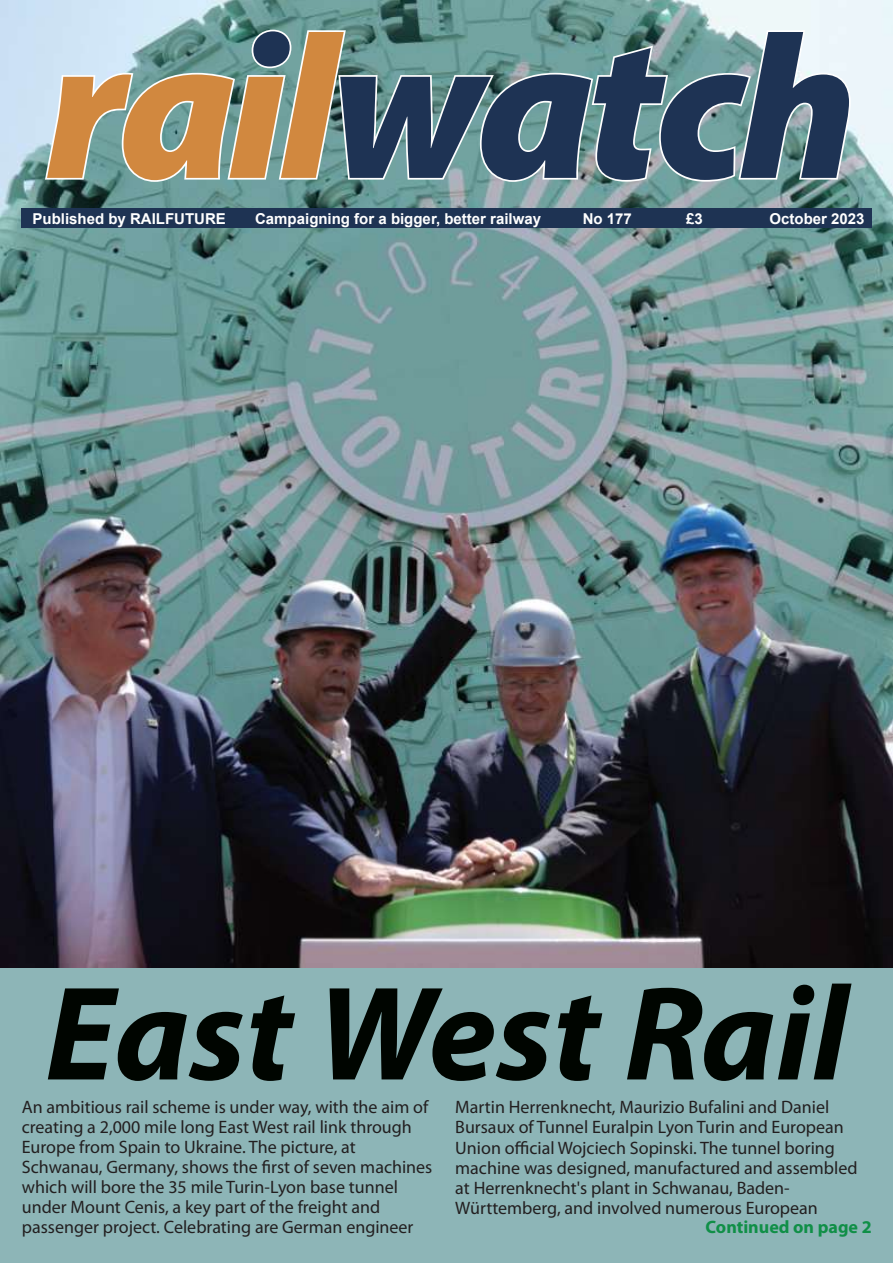
<style>
.page{position:relative;width:893px;height:1263px;background:#fff}
.page>*{position:absolute;margin:0;border:0;box-sizing:border-box;transform-origin:0 0}
.t1{font:italic 700 135px "Myriad Pro";color:#000500}
.t2{font:18px/20px "Myriad Pro";color:#231f20}
.t3{font:700 18px "Myriad Pro";color:#108f47}
.t4{font:700 15px "Arial";color:#fff}
</style>
<div class="page">
<div style="left:0;top:967px;width:893px;height:296px;background:#8db5b7"></div>
<img style="left:0;top:0;width:893px;height:967px">
<svg style="left:45px;top:30px;width:806px;height:152px;background:#73807d"></svg>
<div style="left:21px;top:208px;width:851px;height:20px;background:#1e3353"></div>
<p class="t4" style="left:33px;top:213px;width:195px">Published by RAILFUTURE</p>
<p class="t4" style="left:255px;top:213px;width:287px">Campaigning for a bigger, better railway</p>
<p class="t4" style="left:583px;top:213px;width:51px">No 177</p>
<p class="t4" style="left:686px;top:213px;width:18px">£3</p>
<p class="t4" style="left:769px;top:213px;width:97px">October 2023</p>
<h1 class="t1" style="left:45px;top:978px;width:804px">East West Rail</h1>
<p class="t2" style="left:22px;top:1099px;width:412px">An ambitious rail scheme is under way, with the aim of creating a 2,000 mile long East West rail link through Europe from Spain to Ukraine. The picture, at Schwanau, Germany, shows the first of seven machines which will bore the 35 mile Turin-Lyon base tunnel under Mount Cenis, a key part of the freight and passenger project. Celebrating are German engineer</p>
<p class="t2" style="left:455px;top:1099px;width:404px">Martin Herrenknecht, Maurizio Bufalini and Daniel Bursaux of Tunnel Euralpin Lyon Turin and European Union official Wojciech Sopinski. The tunnel boring machine was designed, manufactured and assembled at Herrenknecht's plant in Schwanau, Baden-Württemberg, and involved numerous European</p>
<p class="t3" style="left:706px;top:1220px;width:168px">Continued on page 2</p>
</div>
